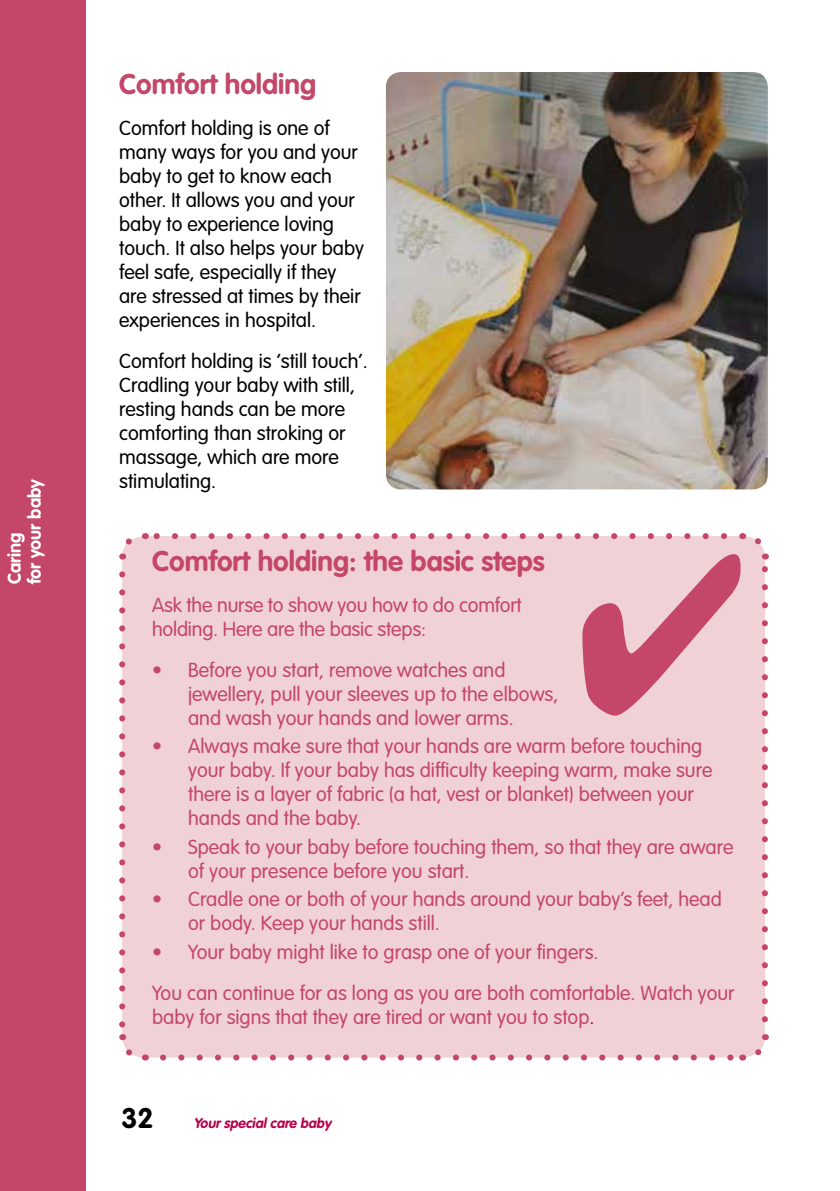
<style>
.page{position:relative;width:840px;height:1191px;background:#fff}
.page>*{position:absolute;margin:0;border:0;box-sizing:border-box;transform-origin:0 0}
.t1{font:700 28px "VAG Rounded Std";color:#c44668}
.t2{font:700 28px "VAG Rounded Std";color:#000}
.t3{font:300 20px/24px "VAG Rounded Std";color:#c44668}
.t4{font:300 20px/24px "VAG Rounded Std";color:#000}
.t5{font:700 18px/20px "VAG Rounded Std";color:#fff}
.t6{font:italic 700 14px "VAG Rounded Std";color:#b6014c}
.s1{color:#b6014c}
</style>
<div class="page">
<div style="left:0;top:0;width:85px;height:1191px;background:#c44668"></div>
<img style="left:386px;top:72px;width:381px;height:417px">
<div style="left:122px;top:536px;width:642px;height:521px;background:#f0d1d6;border-radius:22px"></div>
<svg style="left:119px;top:574px;width:6px;height:454px"></svg>
<svg style="left:163px;top:1054px;width:569px;height:6px"></svg>
<svg style="left:119px;top:537px;width:18px;height:22px"></svg>
<svg style="left:120px;top:1034px;width:26px;height:27px"></svg>
<svg style="left:749px;top:1034px;width:20px;height:23px"></svg>
<svg style="left:154px;top:533px;width:613px;height:486px"></svg>
<p class="t5" style="left:5px;top:584px;width:107px;rotate:-90deg">Caring<br>for your baby</p>
<h1 class="t1" style="left:119px;top:67px;width:198px">Comfort holding</h1>
<p class="t4" style="left:119px;top:116px;width:246px">Comfort holding is one of many ways for you and your baby to get to know each other. It allows you and your baby to experience loving touch. It also helps your baby feel safe, especially if they are stressed at times by their experiences in hospital.</p>
<p class="t4" style="left:119px;top:349px;width:250px">Comfort holding is ‘still touch’.<br>Cradling your baby with still, resting hands can be more comforting than stroking or massage, which are more stimulating.</p>
<h1 class="t1" style="left:152px;top:544px;width:394px">Comfort holding: the basic steps</h1>
<p class="t3" style="left:152px;top:593px;width:371px">Ask the nurse to show you how to do comfort holding. Here are the basic steps:</p>
<p class="t3" style="left:188px;top:658px;width:371px;text-indent:-36px">• Before you start, remove watches and jewellery, pull your sleeves up to the elbows, and wash your hands and lower arms.</p>
<p class="t3" style="left:188px;top:735px;width:525px;text-indent:-36px">• Always make sure that your hands are warm before touching your baby. If your baby has difficulty keeping warm, make sure there is a layer of fabric (a hat, vest or blanket) between your hands and the baby.</p>
<p class="t3" style="left:188px;top:835px;width:546px;text-indent:-36px">• Speak to your baby before touching them, so that they are aware of your presence before you start.</p>
<p class="t3" style="left:188px;top:888px;width:535px;text-indent:-36px">• Cradle one or both of your hands around your baby’s feet, head or body. Keep your hands still.</p>
<p class="t3" style="left:152px;top:932px;width:583px;line-height:41px">• Your baby might like to grasp one of your fingers.<br>You can continue for as long as you are both comfortable. Watch your</p>
<p class="t3" style="left:152px;top:1005px;width:443px">baby for signs that they are tired or want you to stop<span class="s1">.</span></p>
<h1 class="t2" style="left:121px;top:1102px;width:34px">32</h1>
<p class="t6" style="left:193px;top:1115px;width:142px">Yourspecialcare baby</p>
</div>
